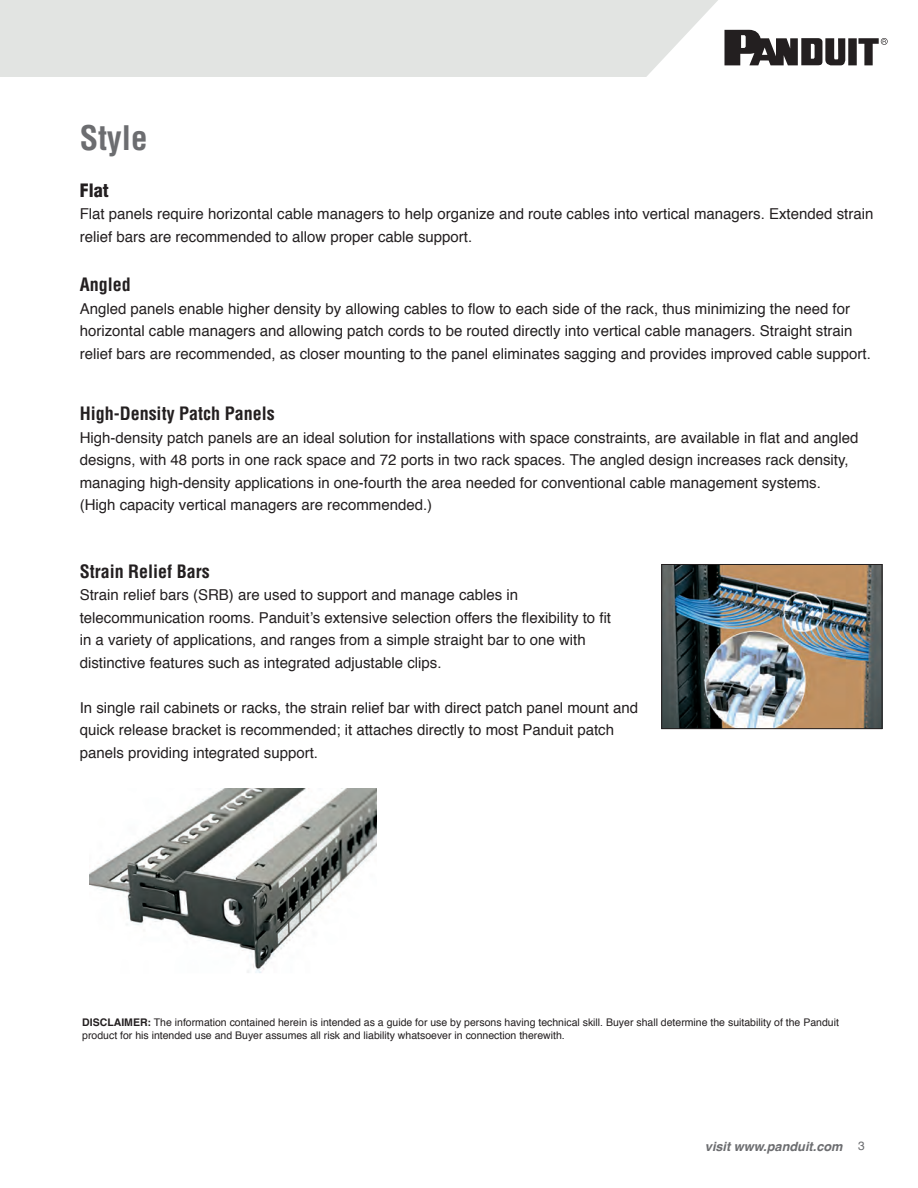
<style>
.page{position:relative;width:918px;height:1188px;background:#fff}
.page>*{position:absolute;margin:0;border:0;box-sizing:border-box;transform-origin:0 0}
.t1{font:700 condensed 33px "Helvetica";color:#6c6d70}
.t2{font:700 condensed 18px "Helvetica";color:#231f20}
.t3{font:900 condensed 18px "Helvetica";color:#231f20}
.t4{font:15px/22.5px "Helvetica";color:#231f20}
.t5{font:italic 700 12.75px "Helvetica";color:#6c6d70}
.t6{font:12px "Helvetica";color:#6c6d70}
.t7{font:10.5px "Helvetica";color:#231f20}
.s1{font-weight:700}
</style>
<div class="page">
<div style="left:0;top:0;width:918px;height:77px;background:#e2e4e2"></div>
<svg style="left:647px;top:0;width:271px;height:77px;background:#d7d7d6"></svg>
<img style="left:663px;top:566px;width:217px;height:161px">
<div style="left:661px;top:564px;width:221px;height:165px;border:1px solid #231f20"></div>
<img style="left:89px;top:789px;width:287px;height:184px">
<p class="t1" style="left:80px;top:118px;width:69px">Style</p>
<p class="t3" style="left:80px;top:179px;width:30px">Flat</p>
<p class="t4" style="left:80px;top:203px;width:795px">Flat panels require horizontal cable managers to help organize and route cables into vertical managers. Extended strain relief bars are recommended to allow proper cable support.</p>
<p class="t2" style="left:80px;top:274px;width:53px">Angled</p>
<p class="t4" style="left:80px;top:298px;width:772px">Angled panels enable higher density by allowing cables to flow to each side of the rack, thus minimizing the need for</p>
<p class="t4" style="left:80px;top:320px;width:774px">horizontal cable managers and allowing patch cords to be routed directly into vertical cable managers. Straight strain</p>
<p class="t4" style="left:80px;top:343px;width:793px">relief bars are recommended, as closer mounting to the panel eliminates sagging and provides improved cable support.</p>
<p class="t2" style="left:80px;top:403px;width:196px">High-Density Patch Panels</p>
<p class="t4" style="left:80px;top:427px;width:780px">High-density patch panels are an ideal solution for installations with space constraints, are available in flat and angled</p>
<p class="t4" style="left:80px;top:449px;width:771px">designs, with 48 ports in one rack space and 72 ports in two rack spaces. The angled design increases rack density,</p>
<p class="t4" style="left:80px;top:472px;width:743px">managing high-density applications in one-fourth the area needed for conventional cable management systems.</p>
<p class="t4" style="left:80px;top:494px;width:354px">(High capacity vertical managers are recommended.)</p>
<p class="t2" style="left:80px;top:560px;width:132px">Strain Relief Bars</p>
<p class="t4" style="left:80px;top:584px;width:440px">Strain relief bars (SRB) are used to support and manage cables in</p>
<p class="t4" style="left:80px;top:607px;width:533px">telecommunication rooms. Panduit’s extensive selection offers the flexibility to fit</p>
<p class="t4" style="left:80px;top:629px;width:508px">in a variety of applications, and ranges from a simple straight bar to one with</p>
<p class="t4" style="left:80px;top:652px;width:363px">distinctive features such as integrated adjustable clips.</p>
<p class="t4" style="left:80px;top:697px;width:560px">In single rail cabinets or racks, the strain relief bar with direct patch panel mount and quick release bracket is recommended; it attaches directly to most Panduit patch panels providing integrated support.</p>
<p class="t7" style="left:82px;top:1015px;width:758px"><span class="s1">DISCLAIMER:</span> The information contained herein is intended as a guide for use by persons having technical skill. Buyer shall determine the suitability of the Panduit</p>
<p class="t7" style="left:82px;top:1027px;width:484px">product for his intended use and Buyer assumes all risk and liability whatsoever in connection therewith.</p>
<p class="t5" style="left:705px;top:1136px;width:139px">visit www.panduit.com</p>
<p class="t6" style="left:858px;top:1137px;width:8px">3</p>
</div>
